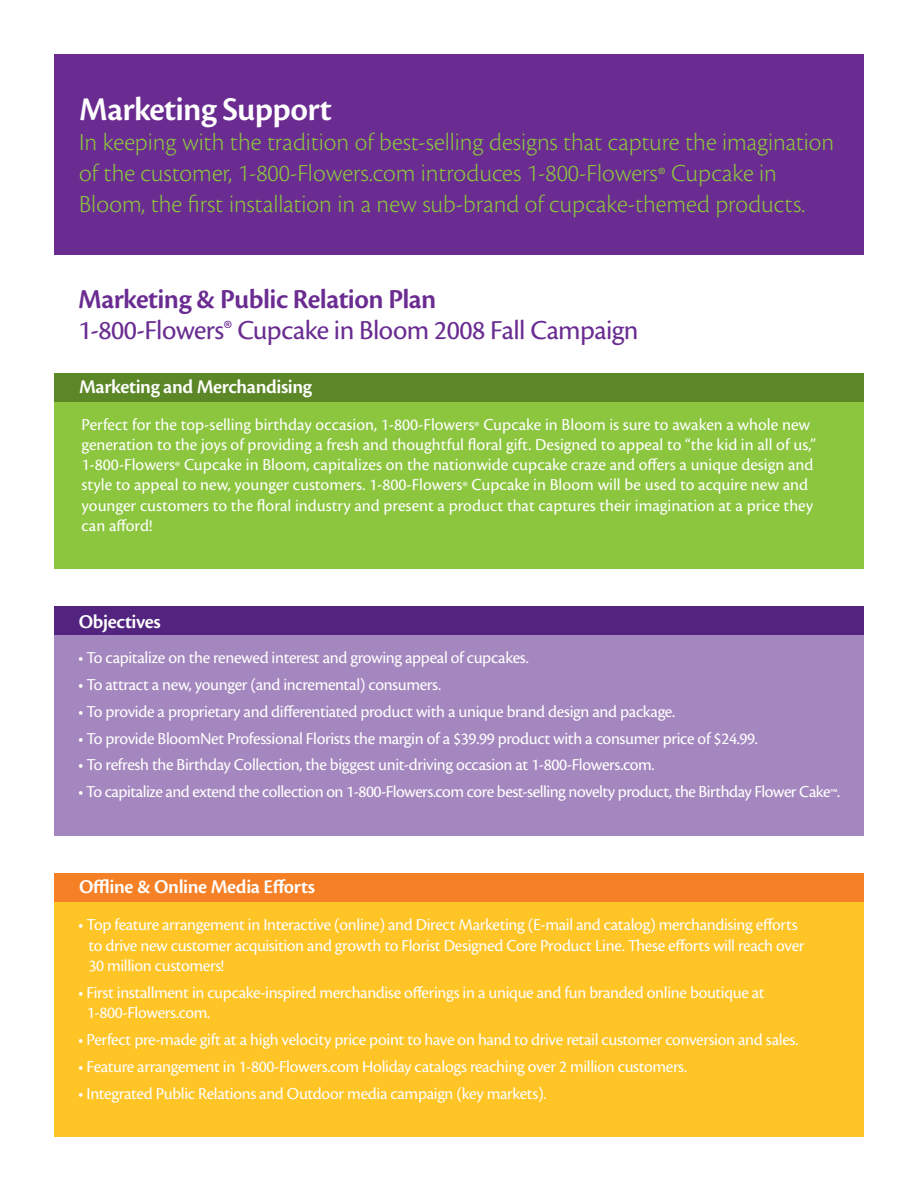
<style>
.page{position:relative;width:918px;height:1188px;background:#fff}
.page>*{position:absolute;margin:0;border:0;box-sizing:border-box;transform-origin:0 0}
.t1{font:600 34.5px "Cronos Pro";letter-spacing:-.02em;color:#fff}
.t2{font:28.5px "Cronos Pro";letter-spacing:-.02em;color:#6a2c91}
.t3{font:600 28.5px "Cronos Pro";letter-spacing:-.02em;color:#6a2c91}
.t4{font:300 25.5px/30.6px "Cronos Pro";color:#8cc63f}
.t5{font:600 20.25px "Cronos Pro";letter-spacing:-.02em;color:#fff}
.t6{font:17.4px/20.2px "Cronos Pro";letter-spacing:-.02em;color:#fff}
.t7{font:17.4px/20.2px "Cronos Pro";color:#fff}
</style>
<div class="page">
<div style="left:54px;top:607px;width:810px;height:229px;background:#a487be"></div>
<div style="left:54px;top:606px;width:810px;height:29px;background:#53247f"></div>
<div style="left:54px;top:54px;width:810px;height:201px;background:#6a2c91"></div>
<div style="left:54px;top:374px;width:810px;height:195px;background:#8cc63f"></div>
<div style="left:54px;top:374px;width:810px;height:28px;background:#5c8727"></div>
<div style="left:54px;top:873px;width:810px;height:264px;background:#ffc425"></div>
<div style="left:54px;top:874px;width:810px;height:28px;background:#f58025"></div>
<h1 class="t1" style="left:79px;top:89px;width:254px">Marketing Support</h1>
<p class="t4" style="left:79px;top:127px;width:757px">In keeping with the tradition of best-selling designs that capture the imagination of the customer, 1-800-Flowers.com introduces 1-800-Flowers® Cupcake in<br>Bloom, the first installation in a new sub-brand of cupcake-themed products.</p>
<h2 class="t3" style="left:78px;top:283px;width:360px">Marketing &amp; Public Relation Plan</h2>
<h2 class="t2" style="left:78px;top:314px;width:562px">1-800-Flowers® Cupcake in Bloom 2008 Fall Campaign</h2>
<p class="t5" style="left:79px;top:375px;width:235px">Marketing and Merchandising</p>
<p class="t7" style="left:82px;top:414px;width:736px">Perfect for the top-selling birthday occasion, 1-800-Flowers® Cupcake in Bloom is sure to awaken a whole new generation to the joys of providing a fresh and thoughtful floral gift. Designed to appeal to “the kid in all of us,” 1-800-Flowers® Cupcake in Bloom, capitalizes on the nationwide cupcake craze and offers a unique design and style to appeal to new, younger customers. 1-800-Flowers® Cupcake in Bloom will be used to acquire new and younger customers to the floral industry and present a product that captures their imagination at a price they can afford!</p>
<p class="t5" style="left:79px;top:610px;width:84px">Objectives</p>
<p class="t6" style="left:78px;top:648px;width:452px">• To capitalize on the renewed interest and growing appeal of cupcakes.</p>
<p class="t6" style="left:78px;top:674px;width:365px">• To attract a new, younger (and incremental) consumers.</p>
<p class="t6" style="left:78px;top:701px;width:599px">• To provide a proprietary and differentiated product with a unique brand design and package.</p>
<p class="t6" style="left:78px;top:728px;width:681px">• To provide BloomNet Professional Florists the margin of a $39.99 product with a consumer price of $24.99.</p>
<p class="t6" style="left:78px;top:755px;width:578px">• To refresh the Birthday Collection, the biggest unit-driving occasion at 1-800-Flowers.com.</p>
<p class="t6" style="left:78px;top:782px;width:764px">• To capitalize and extend the collection on 1-800-Flowers.com core best-selling novelty product, the Birthday Flower Cake™.</p>
<p class="t5" style="left:79px;top:875px;width:238px">Offline &amp; Online Media Efforts</p>
<p class="t6" style="left:88px;top:915px;width:718px;text-indent:-10px">• Top feature arrangement in Interactive (online) and Direct Marketing (E-mail and catalog) merchandising efforts to drive new customer acquisition and growth to Florist Designed Core Product Line. These efforts will reach over<br>30 million customers!</p>
<p class="t6" style="left:87px;top:982px;width:679px;text-indent:-9px">• First installment in cupcake-inspired merchandise offerings in a unique and fun branded online boutique at<br>1-800-Flowers.com.</p>
<p class="t6" style="left:78px;top:1029px;width:722px">• Perfect pre-made gift at a high velocity price point to have on hand to drive retail customer conversion and sales.</p>
<p class="t6" style="left:78px;top:1056px;width:610px">• Feature arrangement in 1-800-Flowers.com Holiday catalogs reaching over 2 million customers.</p>
<p class="t6" style="left:78px;top:1083px;width:470px">• Integrated Public Relations and Outdoor media campaign (key markets).</p>
</div>
